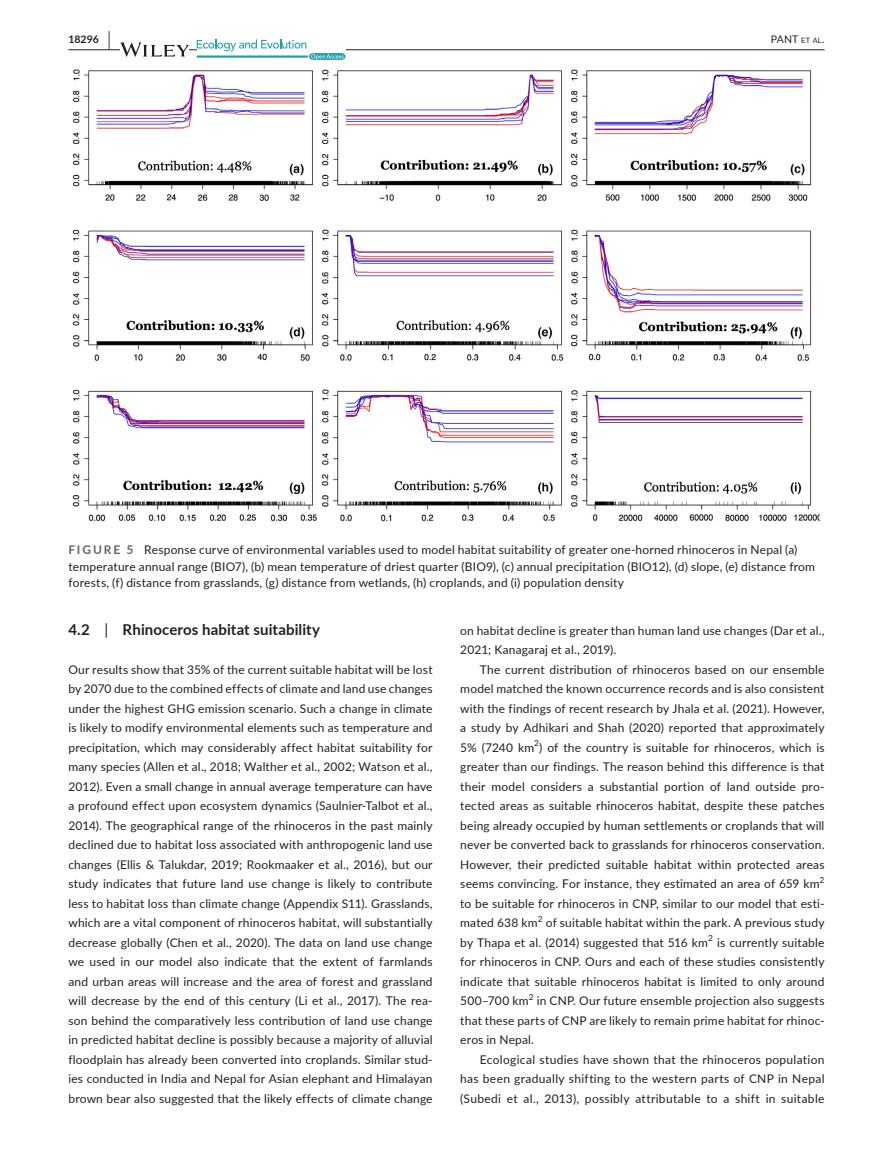
<style>
.page{position:relative;width:893px;height:1174px;background:#fff}
.page>*{position:absolute;margin:0;border:0;box-sizing:border-box;transform-origin:0 0}
.t1{font:700 15px "Lato";letter-spacing:.005em;color:#231f20}
.t2{font:12px/19.5px "Lato";letter-spacing:.015em;color:#231f20;text-align:justify}
.t3{font:10.5px "Lato";color:#231f20}
.t4{font:700 10.5px "Lato";color:#231f20}
.t5{font:8.4px "Lato";color:#231f20}
.s1{font-size:19.5px}
.s2{font-size:7.35px}
.s3{font-weight:700;color:#636366}
.s4{font-weight:400}
</style>
<div class="page">
<hr style="left:68px;top:49px;width:756px;height:1px;background:#231f20">
<svg style="left:120px;top:42px;width:69px;height:15px"></svg>
<svg style="left:197px;top:39px;width:148px;height:21px"></svg>
<img style="left:72px;top:69px;width:749px;height:453px">
<p class="t4" style="left:68px;top:31px;width:43px">18296 <span class="s1">|</span></p>
<p class="t3" style="left:771px;top:31px;width:55px">PANT <span class="s2">et al</span>.</p>
<p class="t2" style="left:68px;top:541px;width:748px;line-height:16.5px;text-align:left"><span class="s3">FIGURE 5</span> Response curve of environmental variables used to model habitat suitability of greater one-horned rhinoceros in Nepal (a) temperature annual range (BIO7), (b) mean temperature of driest quarter (BIO9), (c) annual precipitation (BIO12), (d) slope, (e) distance from forests, (f) distance from grasslands, (g) distance from wetlands, (h) croplands, and (i) population density</p>
<p class="t1" style="left:68px;top:618px;width:253px">4.2 <span class="s4">|</span> Rhinoceros habitat suitability</p>
<p class="t2" style="left:68px;top:659px;width:366px">Our results show that 35% of the current suitable habitat will be lost by 2070 due to the combined effects of climate and land use changes under the highest GHG emission scenario. Such a change in climate is likely to modify environmental elements such as temperature and precipitation, which may considerably affect habitat suitability for many species (Allen et al., 2018; Walther et al., 2002; Watson et al., 2012). Even a small change in annual average temperature can have a profound effect upon ecosystem dynamics (Saulnier-Talbot et al., 2014). The geographical range of the rhinoceros in the past mainly declined due to habitat loss associated with anthropogenic land use changes (Ellis &amp; Talukdar, 2019; Rookmaaker et al., 2016), but our study indicates that future land use change is likely to contribute less to habitat loss than climate change (Appendix S11). Grasslands, which are a vital component of rhinoceros habitat, will substantially decrease globally (Chen et al., 2020). The data on land use change we used in our model also indicate that the extent of farmlands and urban areas will increase and the area of forest and grassland will decrease by the end of this century (Li et al., 2017). The rea&shy;son behind the comparatively less contribution of land use change in predicted habitat decline is possibly because a majority of alluvial floodplain has already been converted into croplands. Similar stud&shy;ies conducted in India and Nepal for Asian elephant and Himalayan brown bear also suggested that the likely effects of climate change</p>
<p class="t2" style="left:460px;top:620px;width:366px">on habitat decline is greater than human land use changes (Dar et al.,<br>2021; Kanagaraj et al., 2019).</p>
<p class="t2" style="left:460px;top:659px;width:366px;text-indent:20px">The current distribution of rhinoceros based on our ensemble model matched the known occurrence records and is also consistent with the findings of recent research by Jhala et al. (2021). However, a study by Adhikari and Shah (2020) reported that approximately 5% (7240 km ) of the country is suitable for rhinoceros, which is</p>
<p class="t5" style="left:534px;top:737px;width:6px">2</p>
<p class="t2" style="left:460px;top:756px;width:366px">greater than our findings. The reason behind this difference is that their model considers a substantial portion of land outside pro&shy;tected areas as suitable rhinoceros habitat, despite these patches being already occupied by human settlements or croplands that will never be converted back to grasslands for rhinoceros conservation.<br>However, their predicted suitable habitat within protected areas seems convincing. For instance, they estimated an area of 659 km<sup>2 </sup>to be suitable for rhinoceros in CNP, similar to our model that esti&shy;mated 638 km</p>
<p class="t5" style="left:538px;top:913px;width:6px">2</p>
<p class="t2" style="left:460px;top:912px;width:366px;text-indent:86px">of suitable habitat within the park. A previous study by Thapa et al. (2014) suggested that 516 km</p>
<p class="t5" style="left:708px;top:932px;width:6px">2</p>
<p class="t2" style="left:460px;top:932px;width:366px;text-indent:257px">is currently suitable for rhinoceros in CNP. Ours and each of these studies consistently indicate that suitable rhinoceros habitat is limited to only around 500–700 km<sup>2</sup> in CNP. Our future ensemble projection also suggests that these parts of CNP are likely to remain prime habitat for rhinoc&shy;eros in Nepal.</p>
<p class="t2" style="left:460px;top:1049px;width:366px;text-indent:20px">Ecological studies have shown that the rhinoceros population has been gradually shifting to the western parts of CNP in Nepal (Subedi et al., 2013), possibly attributable to a shift in suitable</p>
</div>
